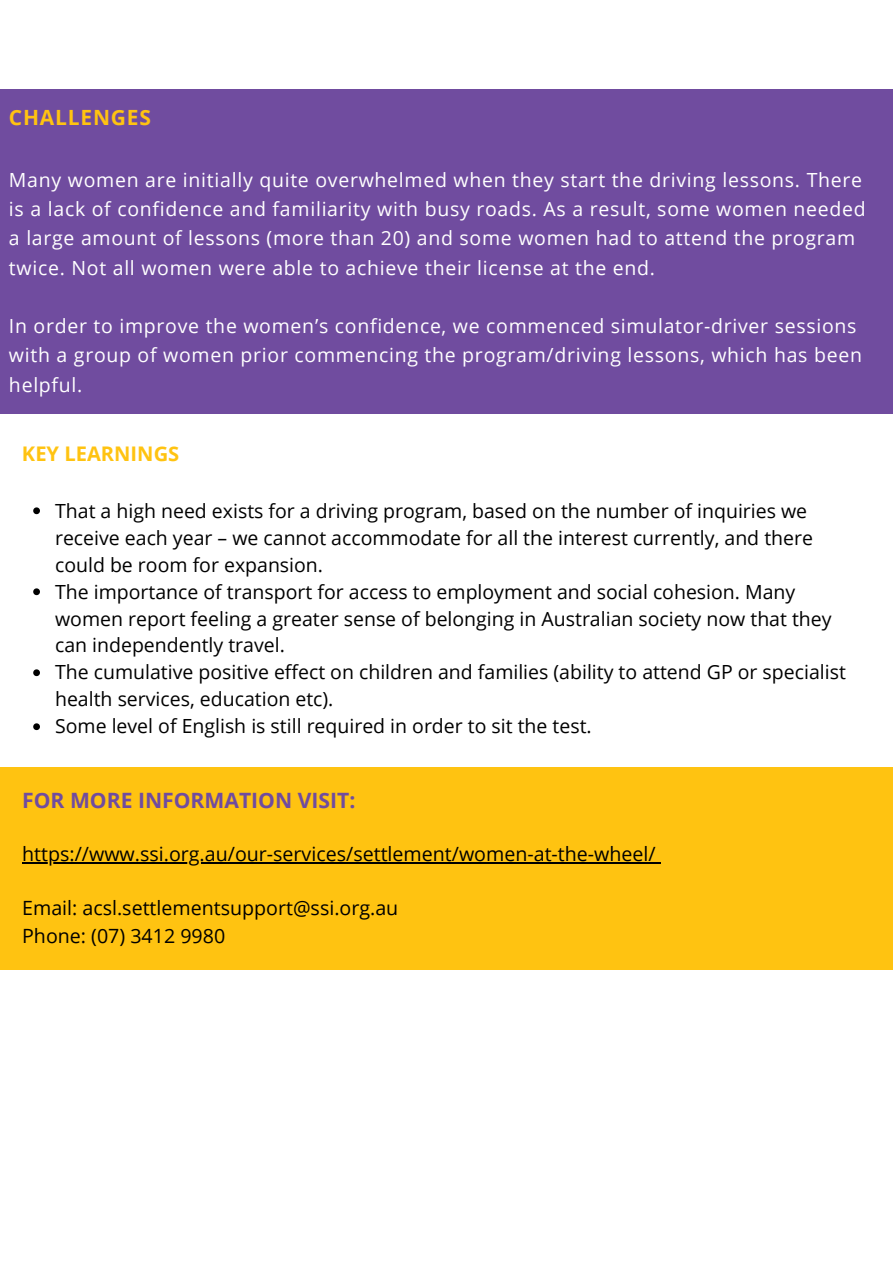
<style>
.page{position:relative;width:893px;height:1264px;background:#fff}
.page>*{position:absolute;margin:0;border:0;box-sizing:border-box;transform-origin:0 0}
.t1{font:700 21.15px "Open Sans";color:#704c9f}
.t2{font:700 21px "Open Sans";letter-spacing:.035em;color:#ffc311}
.t3{font:700 20.1px "Open Sans";color:#ffc311}
.t4{font:19.65px "Open Sans";color:#000}
.t5{font:19.5px/27px "Open Sans";color:#000}
.t6{font:19.5px/29.2px "Open Sans";letter-spacing:.035em;color:#fff}
</style>
<div class="page">
<div style="left:0;top:767px;width:892px;height:202px;background:#ffc311"></div>
<hr style="left:22px;top:862px;width:633px;height:1px;background:#000">
<svg style="left:33px;top:507px;width:7px;height:7px"></svg>
<svg style="left:33px;top:588px;width:7px;height:7px"></svg>
<svg style="left:33px;top:669px;width:7px;height:7px"></svg>
<svg style="left:33px;top:723px;width:7px;height:7px"></svg>
<div style="left:0;top:89px;width:892px;height:325px;background:#704c9f"></div>
<p class="t2" style="left:9px;top:103px;width:143px">CHALLENGES</p>
<p class="t6" style="left:9px;top:165px;width:858px">Many women are initially quite overwhelmed when they start the driving lessons. There is a lack of confidence and familiarity with busy roads. As a result, some women needed a large amount of lessons (more than 20) and some women had to attend the program twice. Not all women were able to achieve their license at the end.</p>
<p class="t6" style="left:9px;top:311px;width:854px">In order to improve the women’s confidence, we commenced simulator-driver sessions with a group of women prior commencing the program/driving lessons, which has been helpful.</p>
<p class="t3" style="left:22px;top:440px;width:159px">KEY LEARNINGS</p>
<p class="t5" style="left:55px;top:496px;width:759px">That a high need exists for a driving program, based on the number of inquiries we receive each year – we cannot accommodate for all the interest currently, and there could be room for expansion.</p>
<p class="t5" style="left:55px;top:577px;width:778px">The importance of transport for access to employment and social cohesion. Many women report feeling a greater sense of belonging in Australian society now that they can independently travel.</p>
<p class="t5" style="left:55px;top:658px;width:792px">The cumulative positive effect on children and families (ability to attend GP or specialist health services, education etc).</p>
<p class="t5" style="left:55px;top:712px;width:538px">Some level of English is still required in order to sit the test.</p>
<p class="t1" style="left:22px;top:785px;width:335px">FOR MORE INFORMATION VISIT:</p>
<p class="t4" style="left:22px;top:840px;width:635px">https://www.ssi.org.au/our-services/settlement/women-at-the-wheel/</p>
<p class="t4" style="left:22px;top:894px;width:377px">Email: acsl.settlementsupport@ssi.org.au</p>
<p class="t4" style="left:22px;top:921px;width:204px">Phone: (07) 3412 9980</p>
</div>
